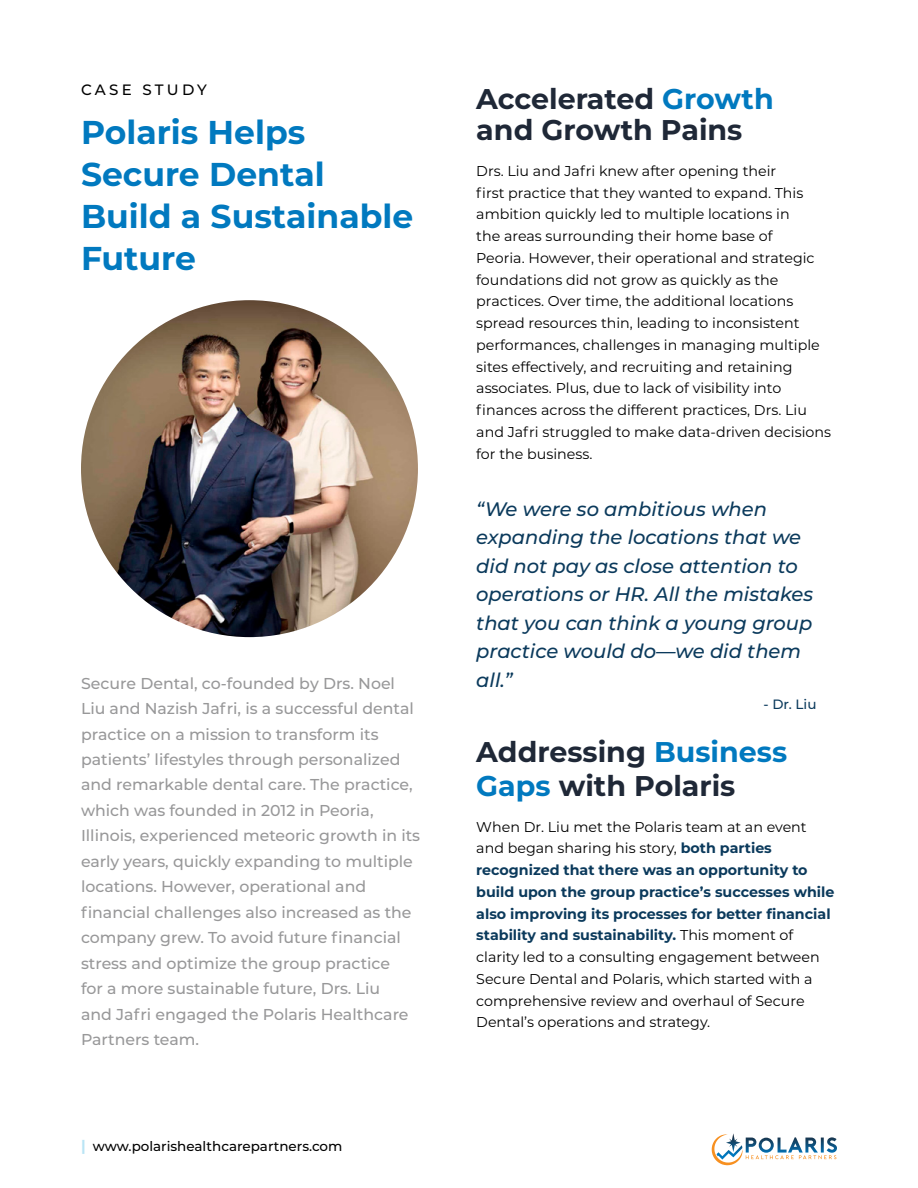
<style>
.page{position:relative;width:918px;height:1188px;background:#fff}
.page>*{position:absolute;margin:0;border:0;box-sizing:border-box;transform-origin:0 0}
.t1{font:700 33px/42px "Montserrat";color:#0179bf}
.t2{font:700 28.5px/31.5px "Montserrat";color:#1f2837}
.t3{font:italic 500 19.5px/28.5px "Montserrat";color:#0b3a5c}
.t4{font:500 15.75px/25.5px "Montserrat";color:#989899}
.t5{font:500 15px "Montserrat";letter-spacing:.21em;color:#000}
.t6{font:14.25px/21.8px "Montserrat";color:#000}
.t7{font:500 13.5px "Montserrat";color:#000}
.t8{font:500 13.5px "Montserrat";color:#0b3a5c}
.s1{font-weight:700;font-size:15px;color:#bae5f5}
.s2{color:#0179bf}
.s3{font-weight:700;color:#0b3a5c}
</style>
<div class="page">
<img style="left:81px;top:300px;width:337px;height:337px;border-radius:168px">
<svg style="left:712px;top:1133px;width:125px;height:32px"></svg>
<p class="t5" style="left:81px;top:79px;width:127px">CASE STUDY</p>
<h1 class="t1" style="left:81px;top:111px;width:334px">Polaris Helps<br>Secure Dental<br>Build a Sustainable<br>Future</h1>
<p class="t4" style="left:81px;top:670px;width:341px">Secure Dental, co-founded by Drs. Noel Liu and Nazish Jafri, is a successful dental practice on a mission to transform its patients’ lifestyles through personalized and remarkable dental care. The practice, which was founded in 2012 in Peoria, Illinois, experienced meteoric growth in its early years, quickly expanding to multiple locations. However, operational and financial challenges also increased as the company grew. To avoid future financial stress and optimize the group practice<br>for a more sustainable future, Drs. Liu<br>and Jafri engaged the Polaris Healthcare Partners team.</p>
<p class="t7" style="left:81px;top:1137px;width:263px"><span class="s1">|</span> www.polarishealthcarepartners.com</p>
<h2 class="t2" style="left:476px;top:82px;width:299px">Accelerated <span class="s2">Growth </span>and Growth Pains</h2>
<p class="t6" style="left:476px;top:159px;width:356px">Drs. Liu and Jafri knew after opening their<br>first practice that they wanted to expand. This ambition quickly led to multiple locations in<br>the areas surrounding their home base of<br>Peoria. However, their operational and strategic foundations did not grow as quickly as the practices. Over time, the additional locations spread resources thin, leading to inconsistent performances, challenges in managing multiple sites effectively, and recruiting and retaining associates. Plus, due to lack of visibility into finances across the different practices, Drs. Liu and Jafri struggled to make data-driven decisions for the business.</p>
<h3 class="t3" style="left:476px;top:494px;width:338px">“We were so ambitious when expanding the locations that we did not pay as close attention to operations or HR. All the mistakes that you can think a young group practice would do—we did them all.”</h3>
<p class="t8" style="left:764px;top:694px;width:54px">- Dr. Liu</p>
<h2 class="t2" style="left:476px;top:734px;width:312px;line-height:34.5px">Addressing <span class="s2">Business<br>Gaps</span> with Polaris</h2>
<p class="t6" style="left:476px;top:815px;width:360px">When Dr. Liu met the Polaris team at an event and began sharing his story, <span class="s3">both parties recognized that there was an opportunity to build upon the group practice’s successes while also improving its processes for better financial stability and sustainability.</span> This moment of clarity led to a consulting engagement between Secure Dental and Polaris, which started with a comprehensive review and overhaul of Secure Dental’s operations and strategy.</p>
</div>
